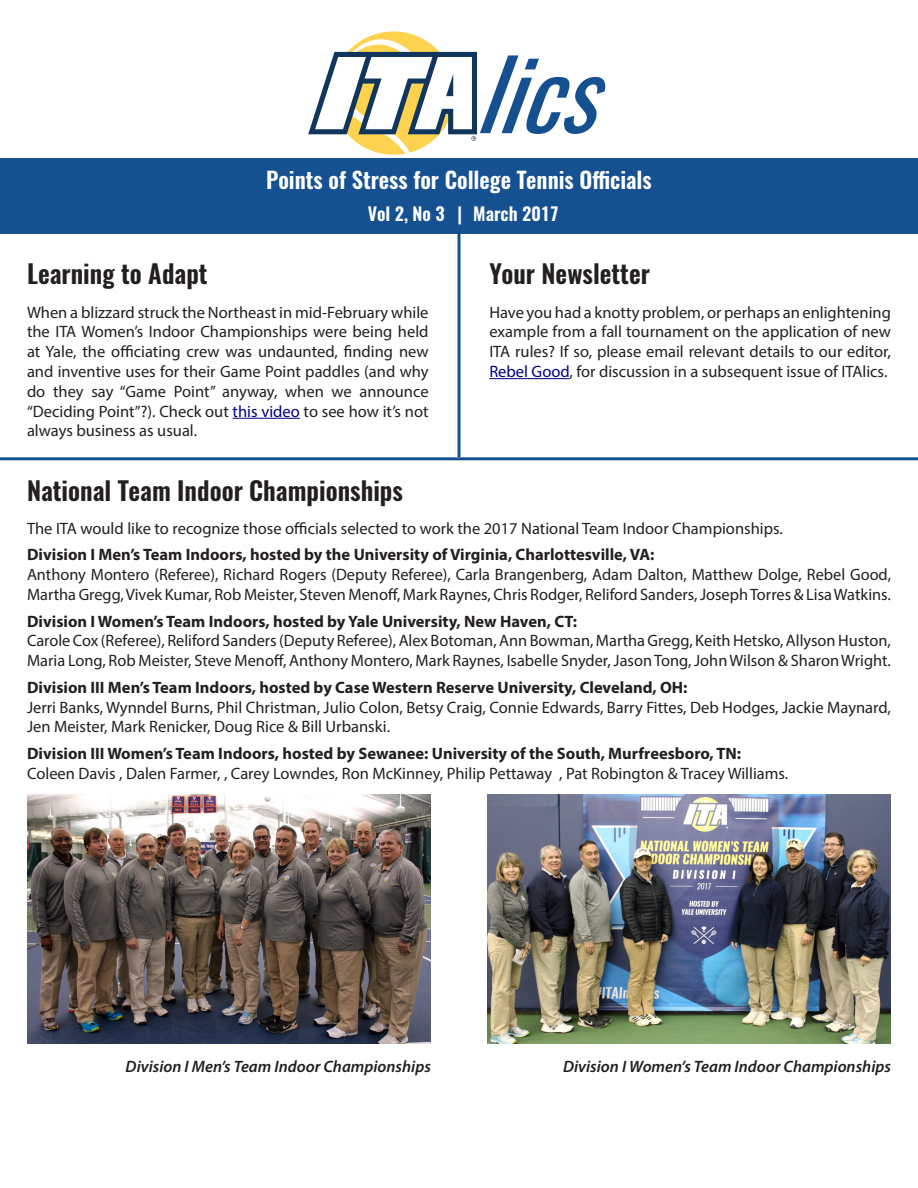
<style>
.page{position:relative;width:918px;height:1188px;background:#fff}
.page>*{position:absolute;margin:0;border:0;box-sizing:border-box;transform-origin:0 0}
.t1{font:italic 96px "Oswald";color:#155091}
.Headline{font:600 25.5px "Oswald";color:#231f20}
.t2{font:600 22.5px "Oswald";color:#fff}
.t3{font:600 18px "Oswald";color:#fff}
.Body_Text{font:16.5px/19.8px "Myriad Pro";color:#231f20}
.Body_Text-2{font:700 16.5px "Myriad Pro";color:#231f20}
.Body_Text-3{font:italic 600 16.5px "Myriad Pro";color:#231f20}
.s1{color:#000080}
</style>
<div class="page">
<div style="left:0;top:158px;width:918px;height:76px;background:#155091"></div>
<hr style="left:233px;top:418px;width:67px;height:1px;background:#000080">
<hr style="left:489px;top:378px;width:81px;height:1px;background:#000080">
<svg style="left:308px;top:31px;width:169px;height:124px"></svg>
<hr style="left:458px;top:234px;width:2px;height:223px;background:#155091">
<hr style="left:0;top:457px;width:918px;height:3px;background:#155091">
<img style="left:487px;top:794px;width:404px;height:249px">
<img style="left:27px;top:794px;width:404px;height:249px">
<p class="t1" style="left:474px;top:28px;width:169px">lics</p>
<p class="t2" style="left:266px;top:164px;width:387px">Points of Stress for College Tennis Officials</p>
<p class="t3" style="left:368px;top:201px;width:192px">Vol 2, No 3 | March 2017</p>
<p class="Headline" style="left:27px;top:256px;width:182px">Learning to Adapt</p>
<p class="Body_Text" style="left:27px;top:302px;width:403px;text-align:justify">When a blizzard struck the Northeast in mid-February while the ITA Women’s Indoor Championships were being held at Yale, the officiating crew was undaunted, finding new and inventive uses for their Game Point paddles (and why do they say “Game Point” anyway, when we announce “Deciding Point”?). Check out <span class="s1">this video</span> to see how it’s not always business as usual.</p>
<p class="Headline" style="left:489px;top:256px;width:162px">Your Newsletter</p>
<p class="Body_Text" style="left:489px;top:302px;width:403px;text-align:justify">Have you had a knotty problem, or perhaps an enlightening example from a fall tournament on the application of new ITA rules? If so, please email relevant details to our editor, <span class="s1">Rebel Good</span>, for discussion in a subsequent issue of ITAlics.</p>
<p class="Headline" style="left:27px;top:472px;width:377px">National Team Indoor Championships</p>
<p class="Body_Text" style="left:27px;top:518px;width:757px">The ITA would like to recognize those officials selected to work the 2017 National Team Indoor Championships.</p>
<p class="Body_Text-2" style="left:27px;top:544px;width:629px">Division I Men’s Team Indoors, hosted by the University of Virginia, Charlottesville, VA:</p>
<p class="Body_Text" style="left:27px;top:565px;width:866px">Anthony Montero (Referee), Richard Rogers (Deputy Referee), Carla Brangenberg, Adam Dalton, Matthew Dolge, Rebel Good,<br>Martha Gregg, Vivek Kumar, Rob Meister, Steven Menoff, Mark Raynes, Chris Rodger, Reliford Sanders, Joseph Torres &amp; Lisa Watkins.</p>
<p class="Body_Text-2" style="left:27px;top:610px;width:552px">Division I Women’s Team Indoors, hosted by Yale University, New Haven, CT:</p>
<p class="Body_Text" style="left:27px;top:631px;width:865px">Carole Cox (Referee), Reliford Sanders (Deputy Referee), Alex Botoman, Ann Bowman, Martha Gregg, Keith Hetsko, Allyson Huston,<br>Maria Long, Rob Meister, Steve Menoff, Anthony Montero, Mark Raynes, Isabelle Snyder, Jason Tong, John Wilson &amp; Sharon Wright.</p>
<p class="Body_Text-2" style="left:27px;top:676px;width:662px">Division III Men’s Team Indoors, hosted by Case Western Reserve University, Cleveland, OH:</p>
<p class="Body_Text" style="left:27px;top:697px;width:866px">Jerri Banks, Wynndel Burns, Phil Christman, Julio Colon, Betsy Craig, Connie Edwards, Barry Fittes, Deb Hodges, Jackie Maynard,<br>Jen Meister, Mark Renicker, Doug Rice &amp; Bill Urbanski.</p>
<p class="Body_Text-2" style="left:27px;top:743px;width:716px">Division III Women’s Team Indoors, hosted by Sewanee: University of the South, Murfreesboro, TN:</p>
<p class="Body_Text" style="left:27px;top:763px;width:763px">Coleen Davis , Dalen Farmer, , Carey Lowndes, Ron McKinney, Philip Pettaway , Pat Robington &amp; Tracey Williams.</p>
<p class="Body_Text-3" style="left:126px;top:1056px;width:307px">Division I Men’s Team Indoor Championships</p>
<p class="Body_Text-3" style="left:563px;top:1056px;width:330px">Division I Women’s Team Indoor Championships</p>
</div>
